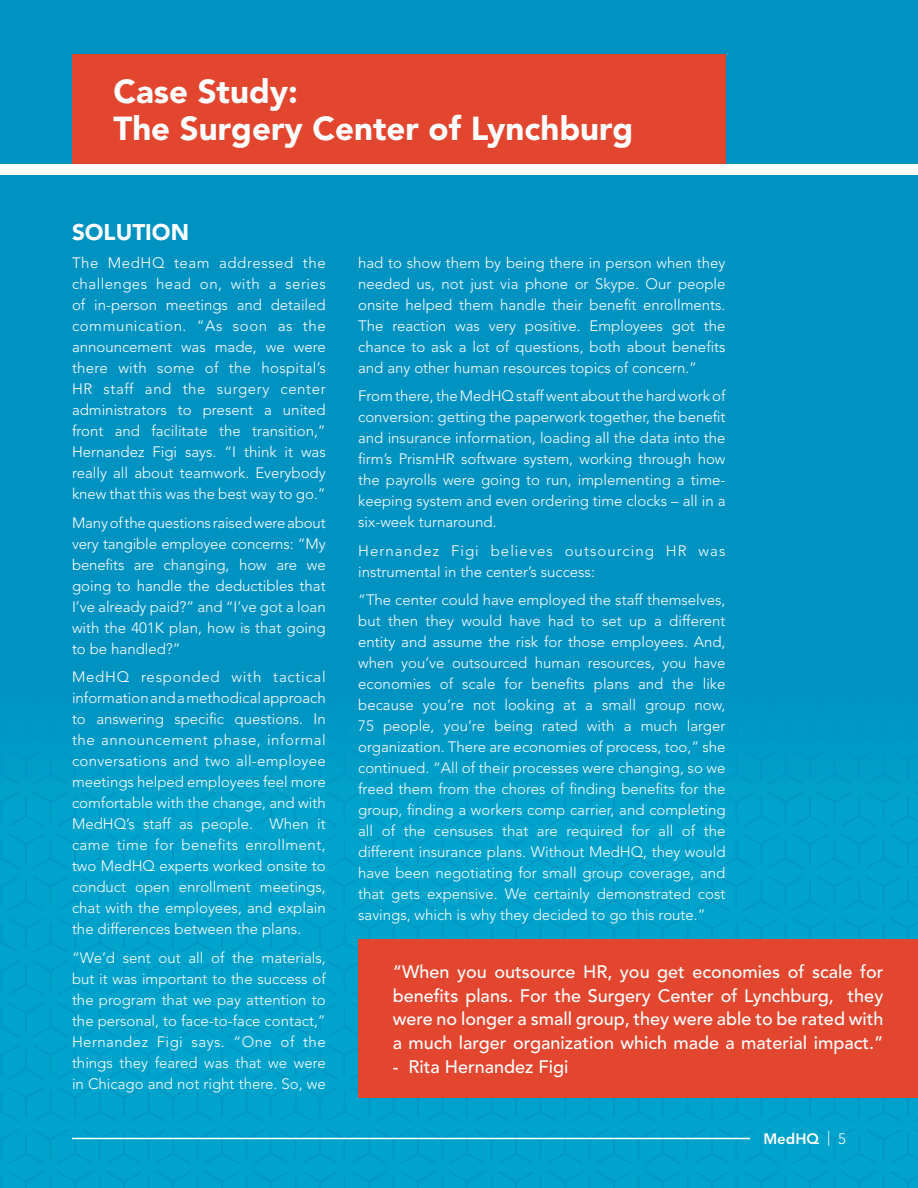
<style>
.page{position:relative;width:918px;height:1188px;background:#0093c2}
.page>*{position:absolute;margin:0;border:0;box-sizing:border-box;transform-origin:0 0}
.t1{font:900 33px/37.5px "Avenir LT Std";color:#fff}
.t2{font:900 22.5px "Avenir LT Std";color:#fff}
.t3{font:500 18px/24px "Avenir LT Std";color:#fff;text-align:justify}
.t4{font:300 15px/21px "Avenir LT Std";color:#fff;text-align:justify}
.t5{font:300 15px/21px "Avenir LT Std";letter-spacing:.07em;color:#fff}
.t6{font:800 15px "Avenir LT Std";color:#fff}
.s1{font-weight:300}
</style>
<div class="page">
<div style="left:72px;top:54px;width:654px;height:110px;background:#e3462f"></div>
<div style="left:0;top:164px;width:918px;height:11px;background:#fff"></div>
<img style="left:0;top:801px;width:918px;height:387px">
<div style="left:358px;top:940px;width:560px;height:158px;background:#e3462f"></div>
<hr style="left:72px;top:1138px;width:678px;height:1px;background:#fff">
<h1 class="t1" style="left:113px;top:72px;width:521px">Case Study:<br>The Surgery Center of Lynchburg</h1>
<h2 class="t2" style="left:72px;top:218px;width:119px">SOLUTION</h2>
<p class="t4" style="left:72px;top:253px;width:255px">The MedHQ team addressed the challenges head on, with a series of in-person meetings and detailed communication. “As soon as the announcement was made, we were there with some of the hospital’s HR staff and the surgery center administrators to present a united front and facilitate the transition,” Hernandez Figi says. “I think it was really all about teamwork. Everybody knew that this was the best way to go.”</p>
<p class="t4" style="left:72px;top:512px;width:255px">Many of the questions raised were about very tangible employee concerns: “My benefits are changing, how are we going to handle the deductibles that I’ve already paid?” and “I’ve got a loan with the 401K plan, how is that going to be handled?”</p>
<p class="t4" style="left:72px;top:667px;width:255px">MedHQ responded with tactical information and a methodical approach to answering specific questions. In the announcement phase, informal conversations and two all-employee meetings helped employees feel more comfortable with the change, and with MedHQ’s staff as people. When it came time for benefits enrollment, two MedHQ experts worked onsite to conduct open enrollment meetings, chat with the employees, and explain the differences between the plans.</p>
<p class="t4" style="left:72px;top:947px;width:255px">“We’d sent out all of the materials, but it was important to the success of the program that we pay attention to the personal, to face-to-face contact,” Hernandez Figi says. “One of the things they feared was that we were in Chicago and not right there. So, we</p>
<p class="t4" style="left:358px;top:252px;width:369px">had to show them by being there in person when they needed us, not just via phone or Skype. Our people onsite helped them handle their benefit enrollments.<br>The reaction was very positive. Employees got the chance to ask a lot of questions, both about benefits and any other human resources topics of concern.”</p>
<p class="t4" style="left:358px;top:385px;width:369px">From there, the MedHQ staff went about the hard work of conversion: getting the paperwork together, the benefit and insurance information, loading all the data into the firm’s PrismHR software system, working through how the payrolls were going to run, implementing a time&shy;keeping system and even ordering time clocks – all in a six-week turnaround.</p>
<p class="t5" style="left:358px;top:540px;width:369px">Hernandez Figi believes outsourcing HR was instrumental in the center’s success:</p>
<p class="t4" style="left:358px;top:589px;width:369px">“The center could have employed the staff themselves, but then they would have had to set up a different entity and assume the risk for those employees. And, when you’ve outsourced human resources, you have economies of scale for benefits plans and the like because you’re not looking at a small group now, 75 people, you’re being rated with a much larger organization. There are economies of process, too,” she continued. “All of their processes were changing, so we freed them from the chores of finding benefits for the group, finding a workers comp carrier, and completing all of the censuses that are required for all of the different insurance plans. Without MedHQ, they would have been negotiating for small group coverage, and that gets expensive. We certainly demonstrated cost savings, which is why they decided to go this route.”</p>
<p class="t3" style="left:393px;top:960px;width:492px">“When you outsource HR, you get economies of scale for benefits plans. For the Surgery Center of Lynchburg, they were no longer a small group, they were able to be rated with a much larger organization which made a material impact.”</p>
<p class="t3" style="left:393px;top:1056px;width:177px">- Rita Hernandez Figi</p>
<p class="t6" style="left:763px;top:1130px;width:84px">MedHQ <span class="s1">| 5</span></p>
</div>
